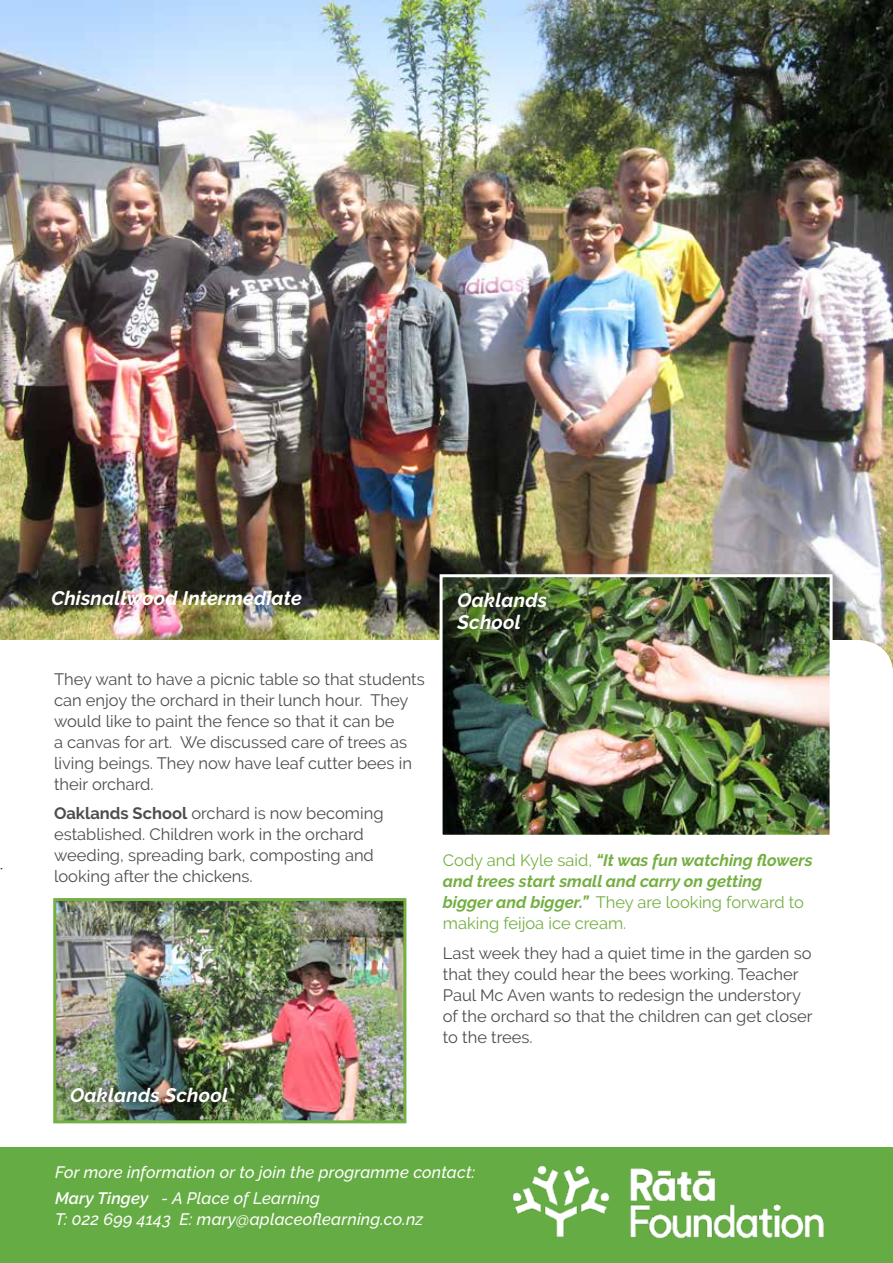
<style>
.page{position:relative;width:893px;height:1263px;background:#fff}
.page>*{position:absolute;margin:0;border:0;box-sizing:border-box;transform-origin:0 0}
.t1{font:italic 700 19.5px/22.5px "Raleway";letter-spacing:.01em;color:#fff}
.t2{font:16.5px/21px "Raleway";color:#4d4d4f}
.t3{font:italic 700 16.5px/21px "Raleway";color:#74af42}
.t4{font:italic 500 16.5px/25.2px "Raleway";letter-spacing:.01em;color:#fff}
.s1{font-weight:700}
.s2{font-weight:400;font-style:normal}
.s3{font-weight:600}
</style>
<div class="page">
<hr style="left:891px;top:0;width:2px;height:150px;background:#66ac44">
<div style="left:0;top:1147px;width:893px;height:116px;background:#66ac44"></div>
<img style="left:0;top:0;width:892px;height:640px">
<img style="left:444px;top:578px;width:385px;height:256px">
<div style="left:440px;top:574px;width:393px;height:264px;border:3px solid #fff"></div>
<img style="left:57px;top:902px;width:345px;height:217px">
<div style="left:53px;top:898px;width:353px;height:225px;border:3px solid #74af42"></div>
<div style="left:60px;top:1076px;width:179px;height:37px;background:#000;opacity:.75"></div>
<div style="left:447px;top:582px;width:110px;height:58px;background:#000;opacity:.75"></div>
<img style="left:512px;top:1165px;width:312px;height:74px">
<p class="t1" style="left:51px;top:587px;width:252px">Chisnallwood Intermediate</p>
<p class="t2" style="left:54px;top:668px;width:372px">They want to have a picnic table so that students can enjoy the orchard in their lunch hour. They would like to paint the fence so that it can be<br>a canvas for art. We discussed care of trees as living beings. They now have leaf cutter bees in their orchard.</p>
<p class="t2" style="left:54px;top:803px;width:331px"><span class="s1">Oaklands School</span> orchard is now becoming established. Children work in the orchard weeding, spreading bark, composting and looking after the chickens.</p>
<p class="t1" style="left:70px;top:1083px;width:159px">Oaklands School</p>
<p class="t1" style="left:457px;top:589px;width:91px">Oaklands<br>School</p>
<p class="t3" style="left:443px;top:850px;width:371px"><span class="s2">Cody and Kyle said,</span> “It was fun watching flowers and trees start small and carry on getting bigger and bigger.” <span class="s2">They are looking forward to making feijoa ice cream.</span></p>
<p class="t2" style="left:443px;top:942px;width:371px">Last week they had a quiet time in the garden so that they could hear the bees working. Teacher Paul Mc Aven wants to redesign the understory of the orchard so that the children can get closer to the trees.</p>
<p class="t4" style="left:55px;top:1160px;width:421px">For more information or to join the programme contact:<br><span class="s3">Mary Tingey</span> - A Place of Learning</p>
<p class="t4" style="left:55px;top:1206px;width:370px">T: 022 699 4143 E: mary@aplaceoflearning.co.nz</p>
</div>
